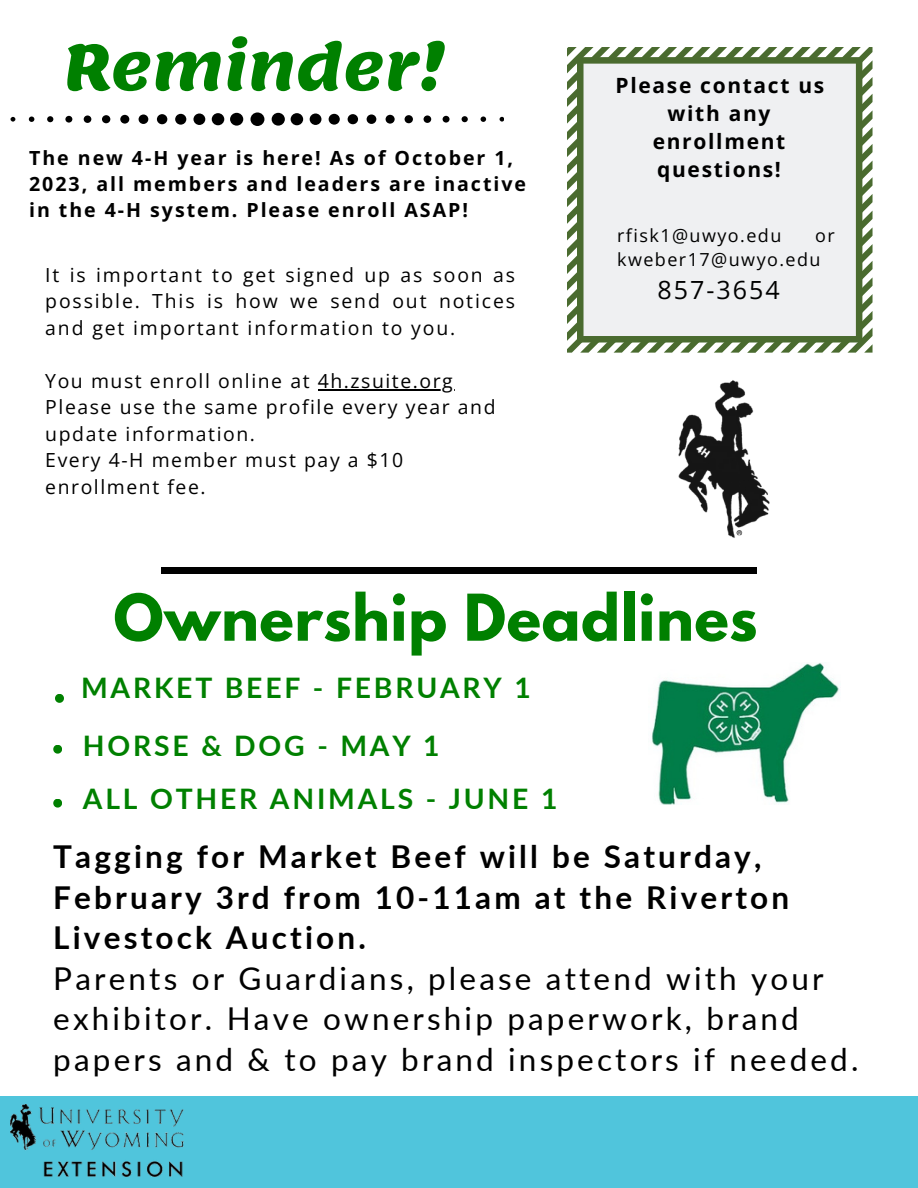
<style>
.page{position:relative;width:918px;height:1188px;background:#fff}
.page>*{position:absolute;margin:0;border:0;box-sizing:border-box;transform-origin:0 0}
.t1{font:700 63px "Lemonada";color:#008000}
.t2{font:700 57.15px "League Spartan";letter-spacing:.01em;color:#008000}
.t3{font:31.5px/40.5px "Lato";letter-spacing:.1em;color:#000}
.t4{font:700 28.35px/52.8px "Lato";letter-spacing:.1em;color:#008000}
.t5{font:25.05px "Open Sans";letter-spacing:.08em;color:#000}
.t6{font:700 21px/28.2px "Open Sans";letter-spacing:.08em;color:#000;text-align:center}
.t7{font:700 19.65px/25.8px "Open Sans Hebrew";letter-spacing:.1em;color:#000}
.t8{font:19.5px/26.5px "Open Sans";letter-spacing:.08em;color:#000;text-align:justify}
.t9{font:18px/24.8px "Open Sans";letter-spacing:.08em;color:#000}
.s1{font-weight:700}
</style>
<div class="page">
<div style="left:0;top:1096px;width:918px;height:92px;background:#50c5dc"></div>
<img style="left:10px;top:1105px;width:173px;height:72px">
<img style="left:678px;top:380px;width:92px;height:158px">
<svg style="left:53px;top:745px;width:9px;height:9px"></svg>
<svg style="left:53px;top:799px;width:9px;height:9px"></svg>
<svg style="left:55px;top:694px;width:9px;height:9px"></svg>
<svg style="left:11px;top:112px;width:493px;height:14px"></svg>
<svg style="left:567px;top:47px;width:306px;height:306px"></svg>
<svg style="left:577px;top:57px;width:285px;height:286px;fill:#eff0f2"></svg>
<img style="left:651px;top:662px;width:189px;height:143px">
<div style="left:162px;top:567px;width:595px;height:7px;background:#000"></div>
<hr style="left:318px;top:389px;width:136px;height:1px;background:#000">
<p class="t1" style="left:64px;top:31px;width:383px">Reminder!</p>
<p class="t7" style="left:29px;top:144px;width:498px">The new 4-H year is here! As of October 1,<br>2023, all members and leaders are inactive in the 4-H system. Please enroll ASAP!</p>
<p class="t8" style="left:45px;top:261px;width:471px">It is important to get signed up as soon as possible. This is how we send out notices and get important information to you.</p>
<p class="t8" style="left:45px;top:367px;width:409px">You must enroll online at 4h.zsuite.org</p>
<p class="t8" style="left:45px;top:394px;width:452px">Please use the same profile every year and</p>
<h6 class="t8" style="left:45px;top:420px;width:359px">update information.<br>Every 4-H member must pay a $10</h6>
<p class="t8" style="left:45px;top:473px;width:162px">enrollment fee.</p>
<h4 class="t6" style="left:616px;top:70px;width:210px">Please contact us with any enrollment questions!</h4>
<h5 class="t9" style="left:617px;top:222px;width:166px">rfisk1@uwyo.edu</h5>
<h5 class="t9" style="left:617px;top:222px;width:219px;text-indent:198px">or kweber17@uwyo.edu</h5>
<p class="t5" style="left:658px;top:272px;width:124px">857-3654</p>
<p class="t2" style="left:114px;top:589px;width:645px">Ownership Deadlines</p>
<p class="t4" style="left:81px;top:661px;width:451px">MARKET BEEF - FEBRUARY 1</p>
<h2 class="t4" style="left:83px;top:719px;width:476px">HORSE &amp; DOG - MAY 1<br>ALL OTHER ANIMALS - JUNE 1</h2>
<h3 class="t3" style="left:53px;top:836px;width:807px"><span class="s1">Tagging for Market Beef will be Saturday, February 3rd from 10-11am at the Riverton Livestock Auction.<br></span>Parents or Guardians, please attend with your exhibitor. Have ownership paperwork, brand papers and &amp; to pay brand inspectors if needed.</h3>
</div>
